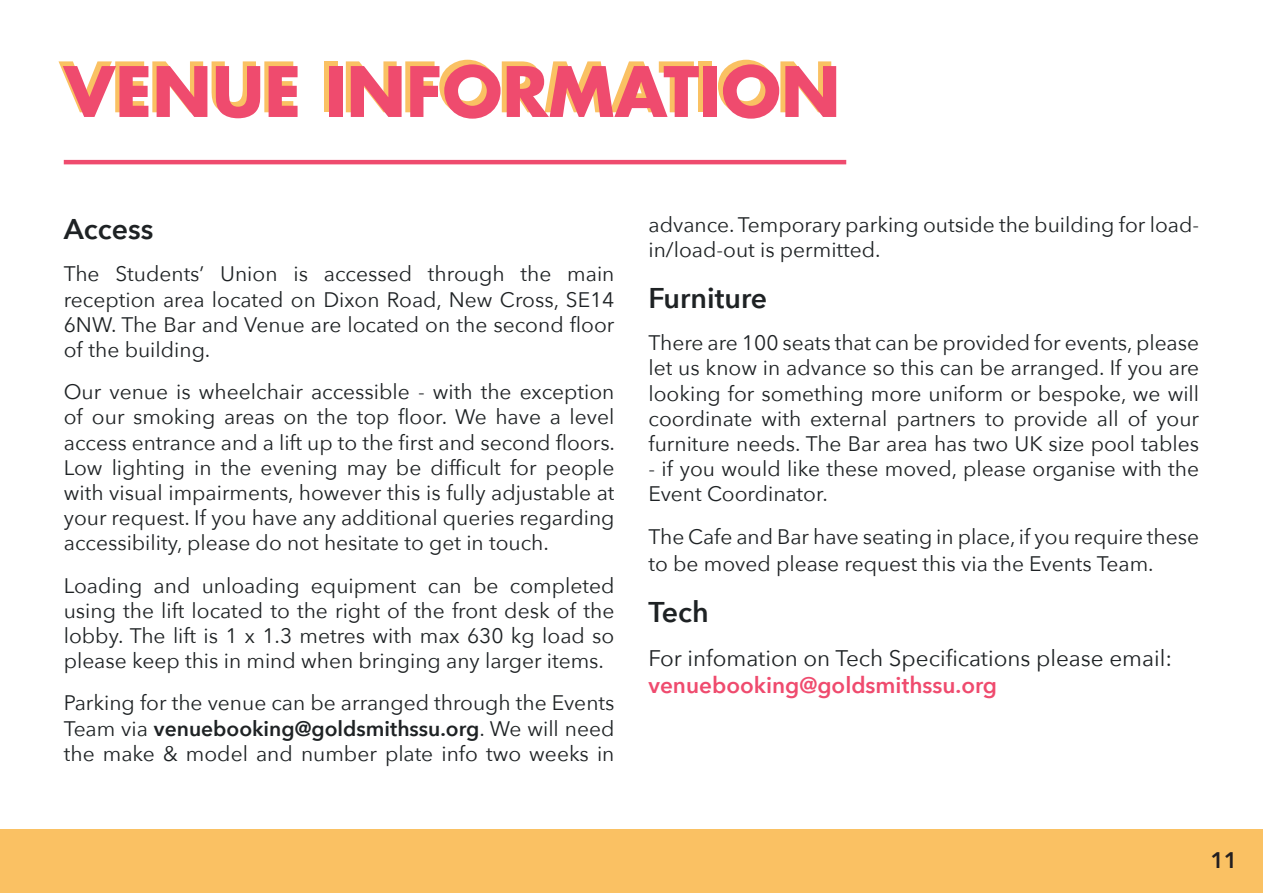
<style>
.page{position:relative;width:1263px;height:893px;background:#fff}
.page>*{position:absolute;margin:0;border:0;box-sizing:border-box;transform-origin:0 0}
.t1{font:700 67.5px "Futura";color:#ef4b6e}
.t2{font:600 28.5px "Avenir Next";color:#1e2224}
.t3{font:22.5px "Avenir Next";color:#1e2224}
.t4{font:600 22.5px "Avenir Next";color:#ef4b6e}
.t5{font:600 22.5px "Avenir Next";color:#231f20}
.t6{font:21px/25.2px "Avenir Next";color:#1e2224;text-align:justify}
.s1{font-weight:600}
</style>
<div class="page">
<hr style="left:64px;top:160px;width:782px;height:4px;background:#ef4b6e">
<div style="left:0;top:829px;width:1263px;height:64px;background:#fac163"></div>
<h1 class="t1" style="left:64px;top:47px;width:778px">VENUE INFORMATION</h1>
<h2 class="t2" style="left:64px;top:205px;width:91px">Access</h2>
<p class="t6" style="left:64px;top:261px;width:552px">The Students’ Union is accessed through the main reception area located on Dixon Road, New Cross, SE14<br>6NW. The Bar and Venue are located on the second floor of the building.</p>
<p class="t6" style="left:64px;top:378px;width:553px">Our venue is wheelchair accessible - with the exception of our smoking areas on the top floor. We have a level access entrance and a lift up to the first and second floors.<br>Low lighting in the evening may be difficult for people with visual impairments, however this is fully adjustable at your request. If you have any additional queries regarding accessibility, please do not hesitate to get in touch.</p>
<p class="t6" style="left:64px;top:572px;width:552px">Loading and unloading equipment can be completed using the lift located to the right of the front desk of the lobby. The lift is 1 x 1.3 metres with max 630 kg load so please keep this in mind when bringing any larger items.</p>
<p class="t6" style="left:64px;top:690px;width:552px">Parking for the venue can be arranged through the Events Team via <span class="s1">venuebooking@goldsmithssu.org</span>. We will need the make &amp; model and number plate info two weeks in</p>
<p class="t6" style="left:648px;top:211px;width:552px">advance. Temporary parking outside the building for load&shy;in/load-out is permitted.</p>
<h2 class="t2" style="left:648px;top:274px;width:120px">Furniture</h2>
<p class="t6" style="left:648px;top:329px;width:552px">There are 100 seats that can be provided for events, please let us know in advance so this can be arranged. If you are looking for something more uniform or bespoke, we will coordinate with external partners to provide all of your furniture needs. The Bar area has two UK size pool tables</p>
<p class="t6" style="left:648px;top:455px;width:552px">- if you would like these moved, please organise with the<br>Event Coordinator.</p>
<p class="t6" style="left:648px;top:522px;width:552px;line-height:27px">The Cafe and Bar have seating in place, if you require these to be moved please request this via the Events Team.</p>
<h2 class="t2" style="left:648px;top:587px;width:62px">Tech</h2>
<p class="t3" style="left:648px;top:639px;width:525px">For infomation on Tech Specifications please email:</p>
<p class="t4" style="left:648px;top:666px;width:350px">venuebooking@goldsmithssu.org</p>
<p class="t5" style="left:1210px;top:841px;width:29px">11</p>
</div>
